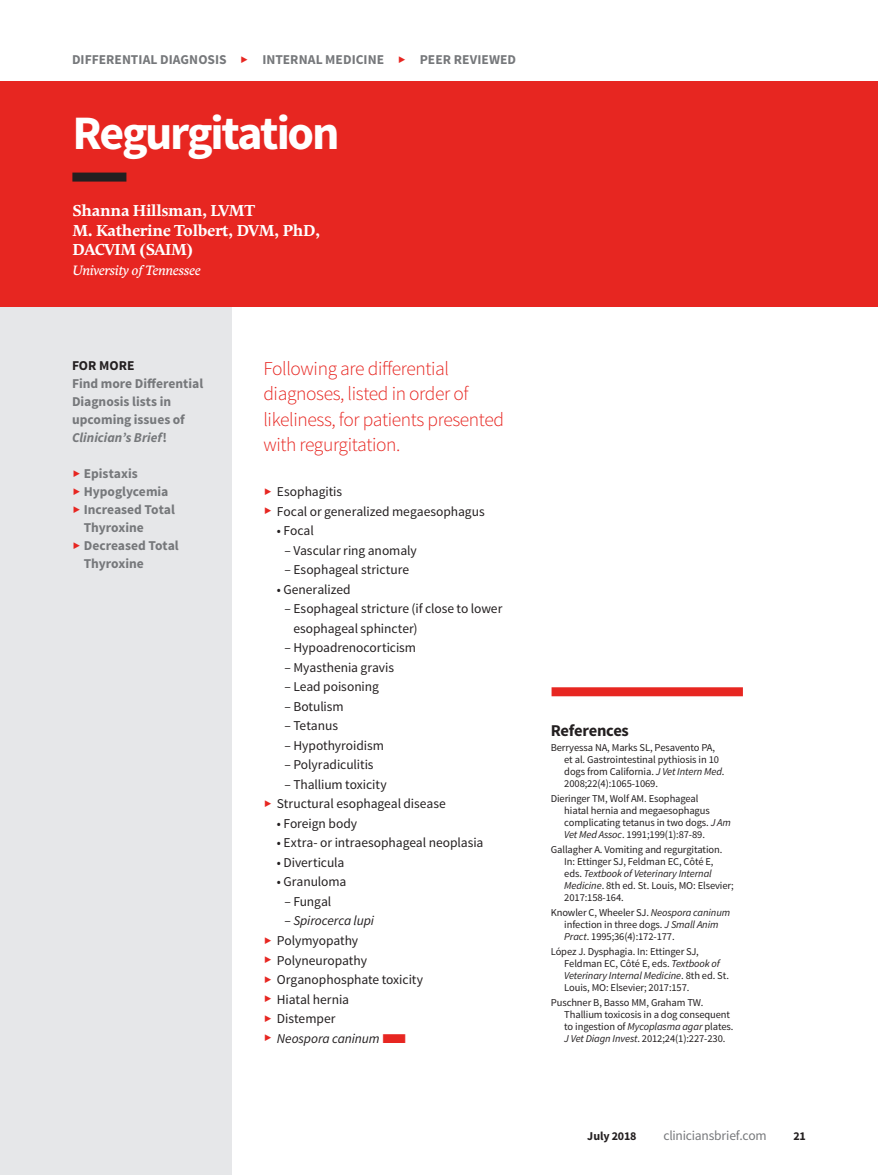
<style>
.page{position:relative;width:878px;height:1175px;background:#fff}
.page>*{position:absolute;margin:0;border:0;box-sizing:border-box;transform-origin:0 0}
.t1{font:700 48px "Source Sans Pro";letter-spacing:-.05em;color:#fff}
.t2{font:300 19.5px/25.5px "Source Sans Pro";letter-spacing:-.02em;color:#e72621}
.t3{font:700 16.5px "Source Sans Pro";letter-spacing:-.02em;color:#231f20}
.t4{font:700 15.75px/19.5px "Comenia Serif Pro";letter-spacing:-.02em;color:#fff}
.t5{font:13.5px/19.5px "Source Sans Pro";letter-spacing:-.005em;color:#231f20}
.t6{font:700 13.5px/18px "Source Sans Pro";color:#76787b}
.t7{font:italic 13.5px "Comenia Serif Pro";letter-spacing:-.02em;color:#fff}
.t8{font:13.5px "Source Sans Pro";letter-spacing:-.015em;color:#76787b}
.t9{font:700 13.5px "Source Sans Pro";letter-spacing:.005em;color:#231f20}
.t10{font:700 12px "Source Sans Pro";letter-spacing:-.005em;color:#231f20}
.t11{font:10.5px/12px "Source Sans Pro";letter-spacing:-.01em;color:#231f20}
.s1{font-style:italic}
.s2{color:#e72621}
</style>
<div class="page">
<div style="left:0;top:306px;width:232px;height:868px;background:#e6e7e9"></div>
<div style="left:0;top:81px;width:878px;height:225px;background:#e72621"></div>
<div style="left:72px;top:172px;width:54px;height:10px;background:#231f20"></div>
<div style="left:551px;top:687px;width:191px;height:9px;background:#e72621"></div>
<p class="t6" style="left:72px;top:51px;width:156px">DIFFERENTIAL DIAGNOSIS</p>
<p class="t6" style="left:262px;top:51px;width:123px">INTERNAL MEDICINE</p>
<p class="t6" style="left:420px;top:51px;width:98px">PEER REVIEWED</p>
<h1 class="t1" style="left:72px;top:102px;width:268px">Regurgitation</h1>
<h3 class="t4" style="left:72px;top:201px;width:249px">Shanna Hillsman, LVMT<br>M. Katherine Tolbert, DVM, PhD,<br>DACVIM (SAIM)</h3>
<p class="t7" style="left:72px;top:260px;width:130px">University of Tennessee</p>
<p class="t9" style="left:72px;top:357px;width:64px">FOR MORE</p>
<p class="t6" style="left:72px;top:375px;width:133px">Find more Differential<br>Diagnosis lists in upcoming issues of<br><span class="s1">Clinician’s Brief</span>!</p>
<p class="t6" style="left:84px;top:465px;width:96px">Epistaxis<br>Hypoglycemia<br>Increased Total<br>Thyroxine<br>Decreased Total<br>Thyroxine</p>
<h2 class="t2" style="left:263px;top:356px;width:242px">Following are differential diagnoses, listed in order of likeliness, for patients presented with regurgitation.</h2>
<p class="t5" style="left:277px;top:482px;width:209px">Esophagitis<br>Focal or generalized megaesophagus</p>
<p class="t5" style="left:277px;top:521px;width:38px">• Focal</p>
<p class="t5" style="left:284px;top:541px;width:134px">– Vascular ring anomaly</p>
<p class="t5" style="left:284px;top:560px;width:126px">– Esophageal stricture</p>
<p class="t5" style="left:277px;top:580px;width:75px">• Generalized</p>
<p class="t5" style="left:293px;top:599px;width:210px;text-indent:-9px">– Esophageal stricture (if close to lower esophageal sphincter)</p>
<p class="t5" style="left:284px;top:638px;width:133px">– Hypoadrenocorticism</p>
<p class="t5" style="left:284px;top:658px;width:111px">– Myasthenia gravis</p>
<p class="t5" style="left:284px;top:677px;width:96px">– Lead poisoning</p>
<p class="t5" style="left:284px;top:697px;width:61px">– Botulism</p>
<p class="t5" style="left:284px;top:716px;width:55px">– Tetanus</p>
<p class="t5" style="left:284px;top:736px;width:101px">– Hypothyroidism</p>
<p class="t5" style="left:284px;top:755px;width:91px">– Polyradiculitis</p>
<p class="t5" style="left:277px;top:774px;width:170px;text-indent:8px">– Thallium toxicity<br>Structural esophageal disease</p>
<p class="t5" style="left:277px;top:814px;width:82px">• Foreign body</p>
<p class="t5" style="left:277px;top:833px;width:208px">• Extra- or intraesophageal neoplasia</p>
<p class="t5" style="left:277px;top:853px;width:69px">• Diverticula</p>
<p class="t5" style="left:277px;top:872px;width:71px">• Granuloma</p>
<p class="t5" style="left:284px;top:892px;width:48px">– Fungal</p>
<p class="t5" style="left:277px;top:911px;width:148px;text-indent:8px">– <span class="s1">Spirocerca lupi<br></span>Polymyopathy<br>Polyneuropathy<br>Organophosphate toxicity<br>Hiatal hernia<br>Distemper<br><span class="s1">Neospora caninum</span> <span class="s2">■</span></p>
<h3 class="t3" style="left:550px;top:719px;width:80px">References</h3>
<p class="t11" style="left:564px;top:741px;width:162px;text-indent:-14px">Berryessa NA, Marks SL, Pesavento PA, et al. Gastrointestinal pythiosis in 10 dogs from California. <span class="s1">J Vet Intern Med</span>.<br>2008;22(4):1065-1069.</p>
<p class="t11" style="left:564px;top:792px;width:168px;text-indent:-14px">Dieringer TM, Wolf AM. Esophageal<br>hiatal hernia and megaesophagus complicating tetanus in two dogs. <span class="s1">J Am Vet Med Assoc</span>. 1991;199(1):87-89.</p>
<p class="t11" style="left:564px;top:843px;width:171px;text-indent:-14px">Gallagher A. Vomiting and regurgitation.<br>In: Ettinger SJ, Feldman EC, Côté E, eds. <span class="s1">Textbook of Veterinary Internal Medicine</span>. 8th ed. St. Louis, MO: Elsevier; 2017:158-164.</p>
<p class="t11" style="left:564px;top:906px;width:167px;text-indent:-14px">Knowler C, Wheeler SJ. <span class="s1">Neospora caninum </span>infection in three dogs. <span class="s1">J Small Anim<br>Pract</span>. 1995;36(4):172-177.</p>
<p class="t11" style="left:564px;top:945px;width:166px;text-indent:-14px">López J. Dysphagia. In: Ettinger SJ, Feldman EC, Côté E, eds. <span class="s1">Textbook of Veterinary Internal Medicine</span>. 8th ed. St.<br>Louis, MO: Elsevier; 2017:157.</p>
<p class="t11" style="left:564px;top:996px;width:171px;text-indent:-14px">Puschner B, Basso MM, Graham TW.<br>Thallium toxicosis in a dog consequent to ingestion of <span class="s1">Mycoplasma agar</span> plates.<br><span class="s1">J Vet Diagn Invest</span>. 2012;24(1):227-230.</p>
<p class="t10" style="left:587px;top:1128px;width:51px">July 2018</p>
<p class="t8" style="left:663px;top:1127px;width:105px">cliniciansbrief.com</p>
<p class="t10" style="left:793px;top:1128px;width:14px">21</p>
</div>
